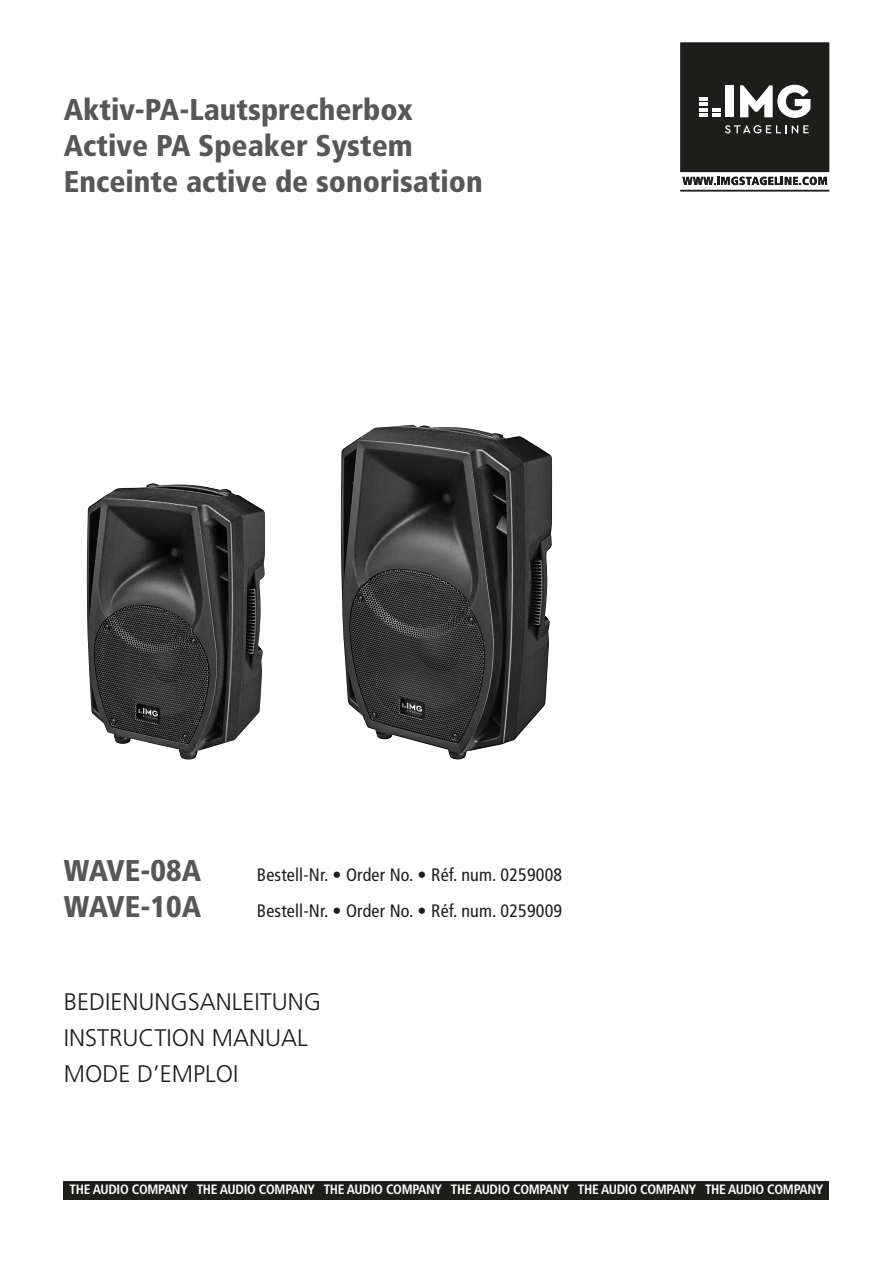
<style>
.page{position:relative;width:893px;height:1263px;background:#fff}
.page>*{position:absolute;margin:0;border:0;box-sizing:border-box;transform-origin:0 0}
.Artikel{font:900 condensed 30px "Frutiger LT Pro";color:#575756}
.BDA{font:300 24px "Frutiger LT Pro";color:#1d1d1b}
.Artikel-2{font:condensed 18px "Frutiger LT Pro";letter-spacing:.01em;color:#1d1d1b}
.t1{font:700 condensed 13.5px "Frutiger LT Pro";letter-spacing:-.02em;color:#fff}
</style>
<div class="page">
<svg style="left:680px;top:43px;width:149px;height:148px;background:#444442"></svg>
<div style="left:64px;top:1181px;width:765px;height:18px;background:#1d1d1b"></div>
<img style="left:87px;top:483px;width:178px;height:277px">
<img style="left:341px;top:425px;width:211px;height:334px">
<p class="Artikel" style="left:64px;top:92px;width:350px">Aktiv-PA-Lautsprecherbox</p>
<p class="Artikel" style="left:64px;top:128px;width:351px">Active PA Speaker System</p>
<p class="Artikel" style="left:64px;top:164px;width:421px">Enceinte active de sonorisation</p>
<p class="Artikel" style="left:64px;top:853px;width:139px">WAVE-08A</p>
<p class="Artikel-2" style="left:257px;top:865px;width:307px">Bestell-Nr. • Order No. • Réf. num. 0259008</p>
<p class="Artikel" style="left:64px;top:889px;width:139px">WAVE-10A</p>
<p class="Artikel-2" style="left:257px;top:901px;width:307px">Bestell-Nr. • Order No. • Réf. num. 0259009</p>
<p class="BDA" style="left:64px;top:988px;width:259px">BEDIENUNGSANLEITUNG</p>
<p class="BDA" style="left:64px;top:1024px;width:246px">INSTRUCTION MANUAL</p>
<p class="BDA" style="left:64px;top:1060px;width:176px">MODE D’EMPLOI</p>
<p class="t1" style="left:70px;top:1182px;width:755px">THE AUDIO COMPANY THE AUDIO COMPANY THE AUDIO COMPANY THE AUDIO COMPANY THE AUDIO COMPANY THE AUDIO COMPANY</p>
</div>
